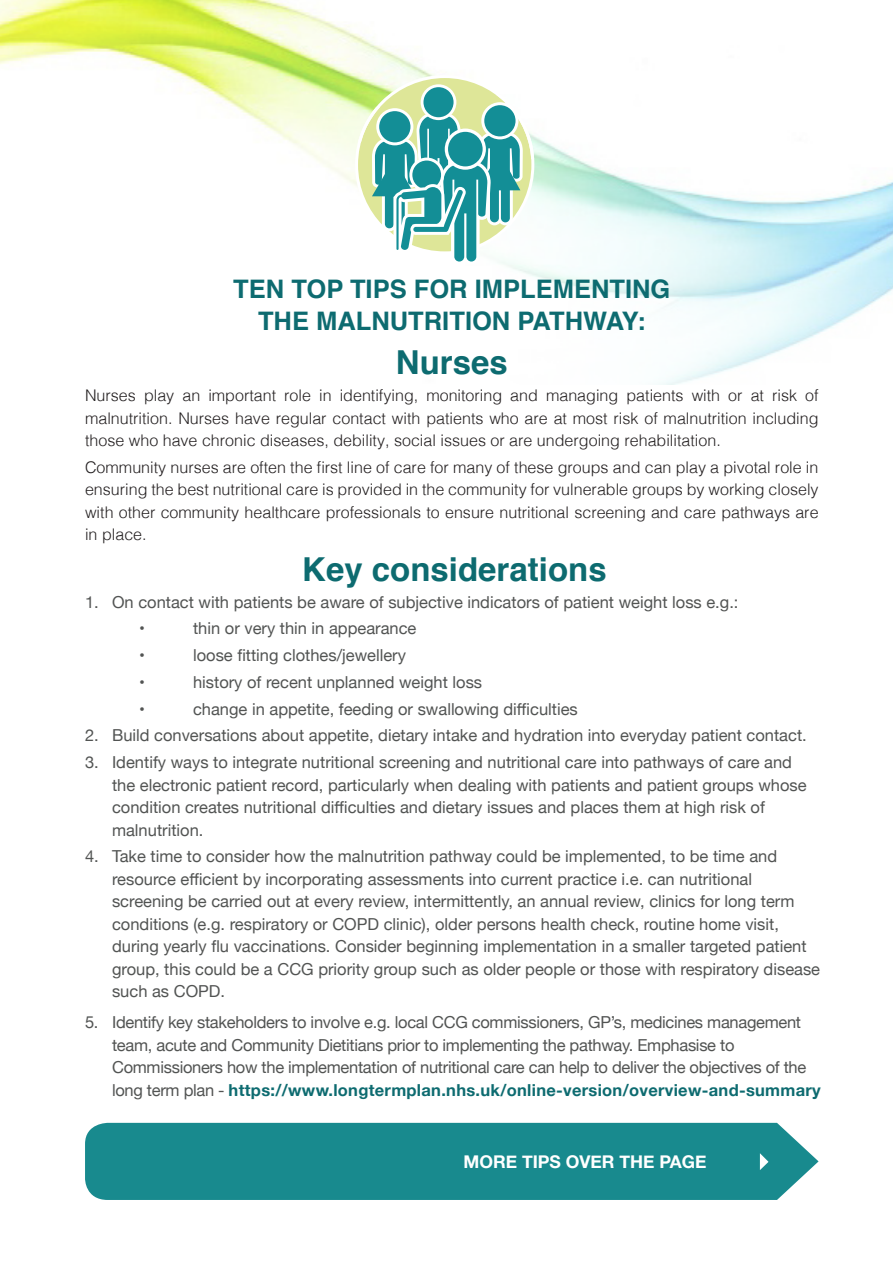
<style>
.page{position:relative;width:893px;height:1263px;background:#fff}
.page>*{position:absolute;margin:0;border:0;box-sizing:border-box;transform-origin:0 0}
.t1{font:700 33px "Helvetica";color:#0d6b70}
.t2{font:700 25.5px/31.7px "Helvetica";color:#0d6b70;text-align:center}
.t3{font:700 17.55px "Helvetica Neue";color:#fff}
.t4{font:16.5px/22.5px "Helvetica Neue";color:#525453}
.t5{font:16.5px/22.5px "Helvetica Neue";letter-spacing:-.02em;color:#525453}
.t6{font:300 16.05px/22.5px "Helvetica";color:#231f20;text-align:justify}
.s1{font-weight:700;color:#0d6b70}
</style>
<div class="page">
<div style="left:85px;top:1123px;width:734px;height:77px;background:#188a8e"></div>
<img style="left:0;top:0;width:893px;height:384px">
<svg style="left:355px;top:75px;width:179px;height:190px"></svg>
<svg style="left:760px;top:1153px;width:9px;height:17px"></svg>
<p class="t2" style="left:233px;top:274px;width:439px">TEN TOP TIPS FOR IMPLEMENTING<br>THE MALNUTRITION PATHWAY:</p>
<p class="t1" style="left:396px;top:336px;width:113px">Nurses</p>
<p class="t6" style="left:85px;top:383px;width:735px">Nurses play an important role in identifying, monitoring and managing patients with or at risk of malnutrition. Nurses have regular contact with patients who are at most risk of malnutrition including those who have chronic diseases, debility, social issues or are undergoing rehabilitation.</p>
<p class="t6" style="left:85px;top:455px;width:735px">Community nurses are often the first line of care for many of these groups and can play a pivotal role in ensuring the best nutritional care is provided in the community for vulnerable groups by working closely with other community healthcare professionals to ensure nutritional screening and care pathways are in place.</p>
<p class="t1" style="left:302px;top:543px;width:306px">Key considerations</p>
<p class="t4" style="left:85px;top:591px;width:655px">1. On contact with patients be aware of subjective indicators of patient weight loss e.g.:</p>
<p class="t4" style="left:139px;top:618px;width:7px">•</p>
<p class="t4" style="left:193px;top:618px;width:225px">thin or very thin in appearance</p>
<p class="t4" style="left:139px;top:645px;width:7px">•</p>
<p class="t4" style="left:193px;top:645px;width:214px">loose fitting clothes/jewellery</p>
<p class="t4" style="left:139px;top:672px;width:7px">•</p>
<p class="t4" style="left:193px;top:672px;width:291px">history of recent unplanned weight loss</p>
<p class="t4" style="left:139px;top:698px;width:7px">•</p>
<p class="t4" style="left:193px;top:698px;width:386px">change in appetite, feeding or swallowing difficulties</p>
<p class="t4" style="left:85px;top:725px;width:723px">2. Build conversations about appetite, dietary intake and hydration into everyday patient contact.</p>
<p class="t4" style="left:112px;top:752px;width:696px;text-indent:-27px">3. Identify ways to integrate nutritional screening and nutritional care into pathways of care and the electronic patient record, particularly when dealing with patients and patient groups whose condition creates nutritional difficulties and dietary issues and places them at high risk of malnutrition.</p>
<p class="t4" style="left:112px;top:846px;width:710px;text-indent:-27px">4. Take time to consider how the malnutrition pathway could be implemented, to be time and resource efficient by incorporating assessments into current practice i.e. can nutritional screening be carried out at every review, intermittently, an annual review, clinics for long term conditions (e.g. respiratory or COPD clinic), older persons health check, routine home visit, during yearly flu vaccinations. Consider beginning implementation in a smaller targeted patient group, this could be a CCG priority group such as older people or those with respiratory disease such as COPD.</p>
<p class="t5" style="left:112px;top:1012px;width:710px;text-indent:-27px">5. Identify key stakeholders to involve e.g. local CCG commissioners, GP’s, medicines management team, acute and Community Dietitians prior to implementing the pathway. Emphasise to Commissioners how the implementation of nutritional care can help to deliver the objectives of the long term plan - <span class="s1">https://www.longtermplan.nhs.uk/online-version/overview-and-summary</span></p>
<p class="t3" style="left:463px;top:1148px;width:245px">MORE TIPS OVER THE PAGE</p>
</div>
